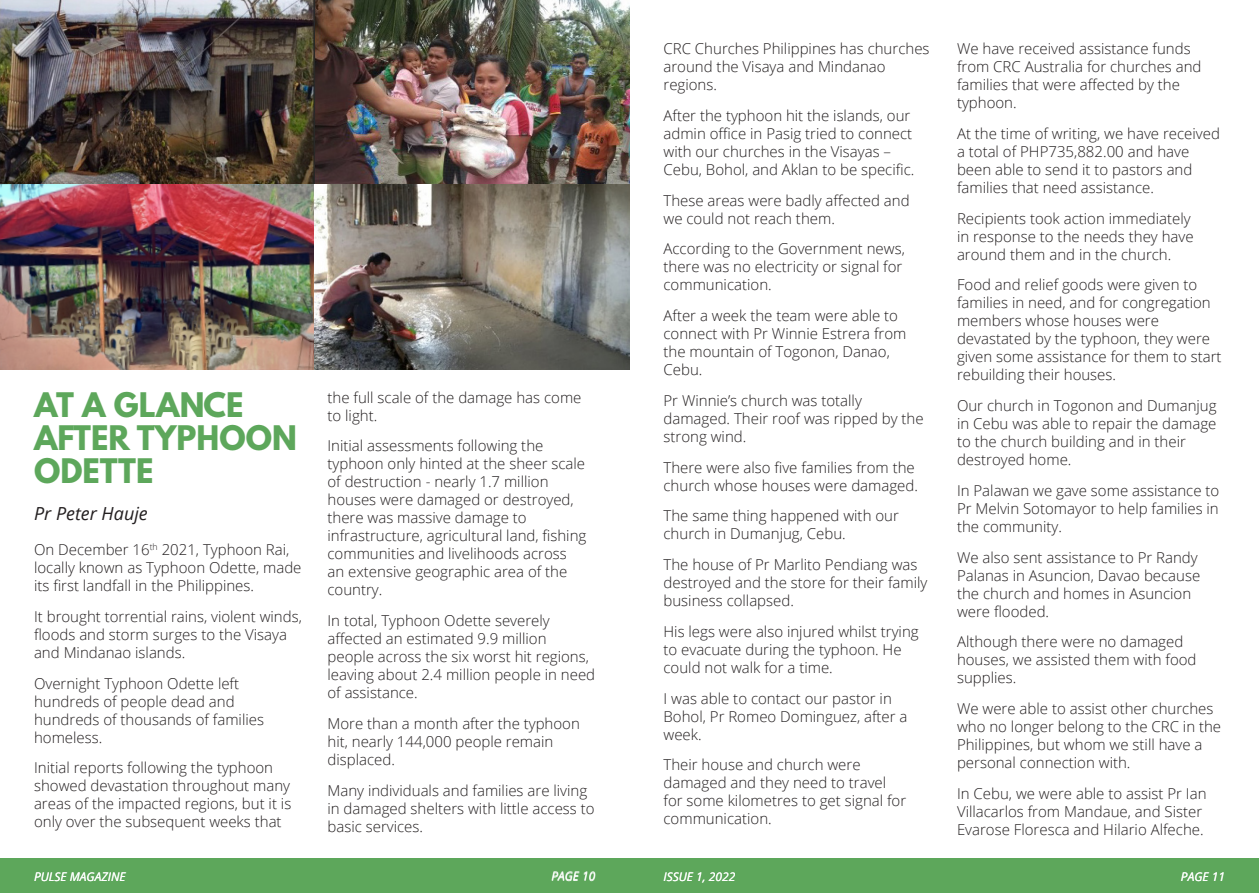
<style>
.page{position:relative;width:1259px;height:893px;background:#fff}
.page>*{position:absolute;margin:0;border:0;box-sizing:border-box;transform-origin:0 0}
.Calendar_Day_Names{font:700 30px/33px "League Spartan";color:#5da75b}
.Calendar_Day_Names-2{font:italic 18px "Open Sans";color:#231f20}
.Calendar_Day_Names-3{font:300 15px/18px "Open Sans";color:#231f20}
.Calendar_Day_Names-4{font:italic 12px "Open Sans";color:#fff}
</style>
<div class="page">
<div style="left:0;top:859px;width:629px;height:34px;background:#5da75b"></div>
<div style="left:629px;top:859px;width:630px;height:34px;background:#5da75b"></div>
<img style="left:0;top:0;width:629px;height:370px">
<p class="Calendar_Day_Names" style="left:34px;top:388px;width:264px">AT A GLANCE<br>AFTER TYPHOON<br>ODETTE</p>
<p class="Calendar_Day_Names-2" style="left:34px;top:501px;width:115px">Pr Peter Hauje</p>
<p class="Calendar_Day_Names-3" style="left:34px;top:540px;width:269px">On December 16<sup>th</sup> 2021, Typhoon Rai, locally known as Typhoon Odette, made its first landfall in the Philippines.</p>
<p class="Calendar_Day_Names-3" style="left:34px;top:607px;width:269px">It brought torrential rains, violent winds, floods and storm surges to the Visaya and Mindanao islands.</p>
<p class="Calendar_Day_Names-3" style="left:34px;top:674px;width:231px">Overnight Typhoon Odette left hundreds of people dead and hundreds of thousands of families homeless.</p>
<p class="Calendar_Day_Names-3" style="left:34px;top:758px;width:259px">Initial reports following the typhoon showed devastation throughout many areas of the impacted regions, but it is only over the subsequent weeks that</p>
<p class="Calendar_Day_Names-3" style="left:327px;top:388px;width:255px">the full scale of the damage has come to light.</p>
<p class="Calendar_Day_Names-3" style="left:327px;top:437px;width:260px">Initial assessments following the typhoon only hinted at the sheer scale of destruction - nearly 1.7 million houses were damaged or destroyed, there was massive damage to infrastructure, agricultural land, fishing communities and livelihoods across an extensive geographic area of the country.</p>
<p class="Calendar_Day_Names-3" style="left:327px;top:611px;width:269px">In total, Typhoon Odette severely affected an estimated 9.9 million people across the six worst hit regions, leaving about 2.4 million people in need of assistance.</p>
<p class="Calendar_Day_Names-3" style="left:327px;top:714px;width:254px">More than a month after the typhoon hit, nearly 144,000 people remain displaced.</p>
<p class="Calendar_Day_Names-3" style="left:327px;top:781px;width:269px">Many individuals and families are living in damaged shelters with little access to basic services.</p>
<p class="Calendar_Day_Names-4" style="left:34px;top:868px;width:93px">PULSE MAGAZINE</p>
<p class="Calendar_Day_Names-4" style="left:551px;top:868px;width:46px">PAGE 10</p>
<p class="Calendar_Day_Names-3" style="left:663px;top:39px;width:267px">CRC Churches Philippines has churches around the Visaya and Mindanao regions.</p>
<p class="Calendar_Day_Names-3" style="left:663px;top:106px;width:252px">After the typhoon hit the islands, our admin office in Pasig tried to connect with our churches in the Visayas – Cebu, Bohol, and Aklan to be specific.</p>
<p class="Calendar_Day_Names-3" style="left:663px;top:191px;width:248px">These areas were badly affected and we could not reach them.</p>
<p class="Calendar_Day_Names-3" style="left:663px;top:239px;width:243px">According to the Government news, there was no electricity or signal for communication.</p>
<p class="Calendar_Day_Names-3" style="left:663px;top:306px;width:244px">After a week the team were able to connect with Pr Winnie Estrera from the mountain of Togonon, Danao,<br>Cebu.</p>
<p class="Calendar_Day_Names-3" style="left:663px;top:391px;width:262px">Pr Winnie’s church was totally damaged. Their roof was ripped by the strong wind.</p>
<p class="Calendar_Day_Names-3" style="left:663px;top:458px;width:256px">There were also five families from the church whose houses were damaged.</p>
<p class="Calendar_Day_Names-3" style="left:663px;top:506px;width:237px">The same thing happened with our church in Dumanjug, Cebu.</p>
<p class="Calendar_Day_Names-3" style="left:663px;top:555px;width:265px">The house of Pr Marlito Pendiang was destroyed and the store for their family business collapsed.</p>
<p class="Calendar_Day_Names-3" style="left:663px;top:622px;width:257px">His legs were also injured whilst trying to evacuate during the typhoon. He could not walk for a time.</p>
<p class="Calendar_Day_Names-3" style="left:663px;top:689px;width:245px">I was able to contact our pastor in<br>Bohol, Pr Romeo Dominguez, after a week.</p>
<p class="Calendar_Day_Names-3" style="left:663px;top:755px;width:244px">Their house and church were damaged and they need to travel for some kilometres to get signal for communication.</p>
<p class="Calendar_Day_Names-3" style="left:957px;top:39px;width:246px">We have received assistance funds from CRC Australia for churches and families that were affected by the typhoon.</p>
<p class="Calendar_Day_Names-3" style="left:957px;top:124px;width:264px">At the time of writing, we have received a total of PHP735,882.00 and have been able to send it to pastors and families that need assistance.</p>
<p class="Calendar_Day_Names-3" style="left:957px;top:209px;width:238px">Recipients took action immediately in response to the needs they have around them and in the church.</p>
<p class="Calendar_Day_Names-3" style="left:957px;top:275px;width:266px">Food and relief goods were given to families in need, and for congregation members whose houses were devastated by the typhoon, they were given some assistance for them to start rebuilding their houses.</p>
<p class="Calendar_Day_Names-3" style="left:957px;top:396px;width:261px">Our church in Togonon and Dumanjug in Cebu was able to repair the damage to the church building and in their destroyed home.</p>
<p class="Calendar_Day_Names-3" style="left:957px;top:481px;width:264px;text-align:justify">In Palawan we gave some assistance to Pr Melvin Sotomayor to help families in the community.</p>
<p class="Calendar_Day_Names-3" style="left:957px;top:548px;width:245px">We also sent assistance to Pr Randy<br>Palanas in Asuncion, Davao because the church and homes in Asuncion were flooded.</p>
<p class="Calendar_Day_Names-3" style="left:957px;top:632px;width:241px">Although there were no damaged houses, we assisted them with food supplies.</p>
<p class="Calendar_Day_Names-3" style="left:957px;top:699px;width:266px">We were able to assist other churches who no longer belong to the CRC in the Philippines, but whom we still have a personal connection with.</p>
<p class="Calendar_Day_Names-3" style="left:957px;top:784px;width:251px">In Cebu, we were able to assist Pr Ian<br>Villacarlos from Mandaue, and Sister<br>Evarose Floresca and Hilario Alfeche.</p>
<p class="Calendar_Day_Names-4" style="left:663px;top:868px;width:73px">ISSUE 1, 2022</p>
<p class="Calendar_Day_Names-4" style="left:1181px;top:868px;width:46px">PAGE 11</p>
</div>
